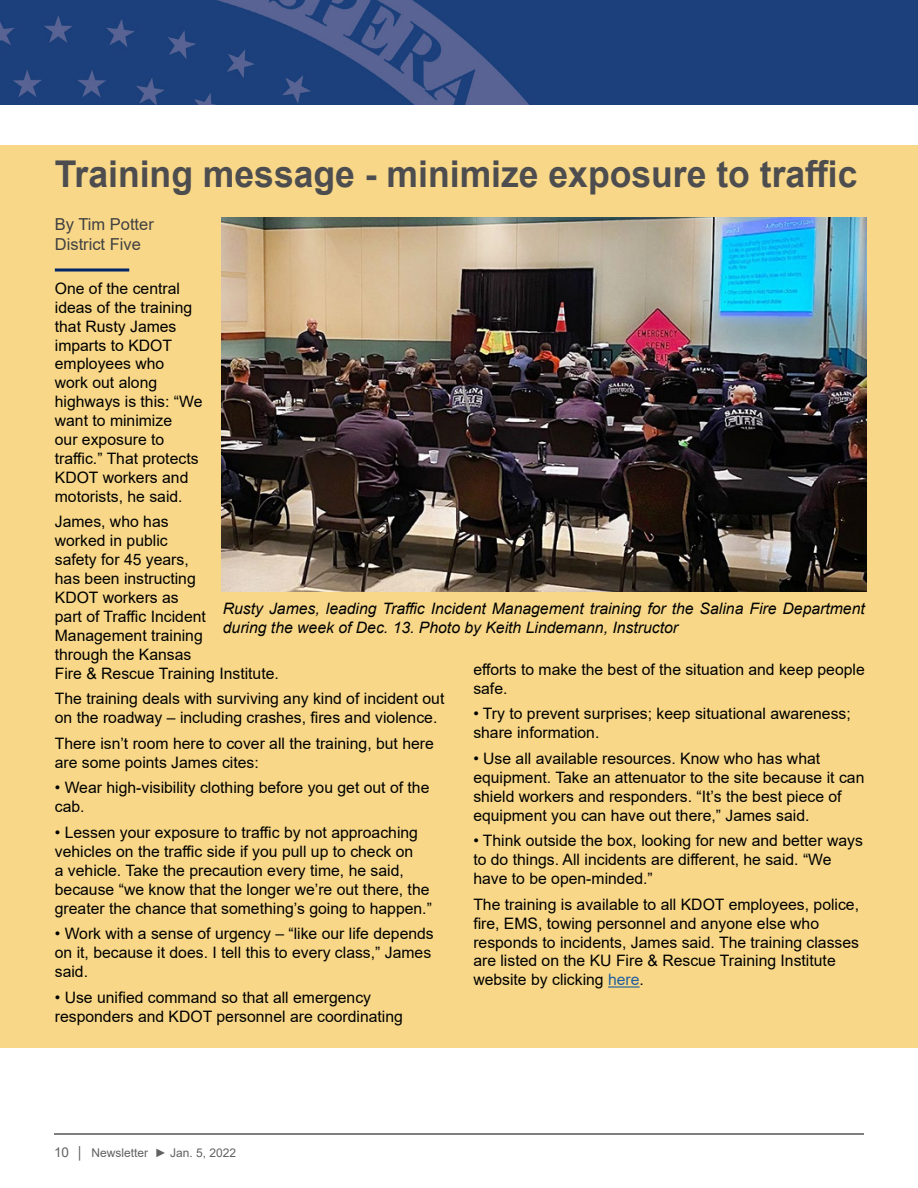
<style>
.page{position:relative;width:918px;height:1188px;background:#fff}
.page>*{position:absolute;margin:0;border:0;box-sizing:border-box;transform-origin:0 0}
.t1{font:700 36.9px "Arial";color:#4d4d4f;scale:.96 1}
.t2{font:16.5px/19.8px "Arial";color:#414042}
.t3{font:15.75px/18.9px "Arial";color:#000}
.t4{font:italic 15.75px/18.9px "Arial";color:#000}
.t5{font:12px "Arial";color:#606163}
.s1{color:#215e9e}
.s2{font-size:13.5px}
</style>
<div class="page">
<hr style="left:54px;top:1134px;width:810px;height:1px;background:#000">
<img style="left:0;top:0;width:710px;height:105px">
<div style="left:710px;top:0;width:208px;height:105px;background:#1c407c"></div>
<div style="left:0;top:145px;width:918px;height:903px;background:#f8d888"></div>
<img style="left:221px;top:218px;width:645px;height:373px">
<svg style="left:55px;top:268px;width:74px;height:4px"></svg>
<hr style="left:608px;top:986px;width:32px;height:2px;background:#215e9e">
<h1 class="t1" style="left:55px;top:149px;width:838px">Training message - minimize exposure to traffic</h1>
<p class="t2" style="left:55px;top:214px;width:101px">By Tim Potter<br>District Five</p>
<p class="t3" style="left:55px;top:279px;width:149px">One of the central ideas of the training that Rusty James imparts to KDOT employees who<br>work out along highways is this: “We want to minimize<br>our exposure to traffic.” That protects<br>KDOT workers and motorists, he said.</p>
<p class="t3" style="left:55px;top:512px;width:226px">James, who has<br>worked in public<br>safety for 45 years,<br>has been instructing<br>KDOT workers as<br>part of Traffic Incident<br>Management training<br>through the Kansas<br>Fire &amp; Rescue Training Institute.</p>
<p class="t3" style="left:55px;top:689px;width:391px">The training deals with surviving any kind of incident out on the roadway – including crashes, fires and violence.</p>
<p class="t3" style="left:55px;top:734px;width:381px">There isn’t room here to cover all the training, but here are some points James cites:</p>
<p class="t3" style="left:55px;top:778px;width:376px">• Wear high-visibility clothing before you get out of the cab.</p>
<p class="t3" style="left:55px;top:823px;width:379px">• Lessen your exposure to traffic by not approaching vehicles on the traffic side if you pull up to check on<br>a vehicle. Take the precaution every time, he said, because “we know that the longer we’re out there, the greater the chance that something’s going to happen.”</p>
<p class="t3" style="left:55px;top:924px;width:381px">• Work with a sense of urgency – “like our life depends on it, because it does. I tell this to every class,” James said.</p>
<p class="t3" style="left:55px;top:988px;width:350px">• Use unified command so that all emergency responders and KDOT personnel are coordinating</p>
<p class="t4" style="left:223px;top:599px;width:643px">Rusty James, leading Traffic Incident Management training for the Salina Fire Department during the week of Dec. 13. Photo by Keith Lindemann, Instructor</p>
<p class="t3" style="left:473px;top:660px;width:393px">efforts to make the best of the situation and keep people safe.</p>
<p class="t3" style="left:473px;top:704px;width:379px">• Try to prevent surprises; keep situational awareness; share information.</p>
<p class="t3" style="left:473px;top:749px;width:393px">• Use all available resources. Know who has what equipment. Take an attenuator to the site because it can shield workers and responders. “It’s the best piece of equipment you can have out there,” James said.</p>
<p class="t3" style="left:473px;top:831px;width:391px">• Think outside the box, looking for new and better ways to do things. All incidents are different, he said. “We have to be open-minded.”</p>
<p class="t3" style="left:473px;top:895px;width:387px">The training is available to all KDOT employees, police, fire, EMS, towing personnel and anyone else who responds to incidents, James said. The training classes are listed on the KU Fire &amp; Rescue Training Institute website by clicking <span class="s1">here</span>.</p>
<p class="t5" style="left:54px;top:1144px;width:184px"><span class="s2">10</span> │ Newsletter ► Jan. 5, 2022</p>
</div>
